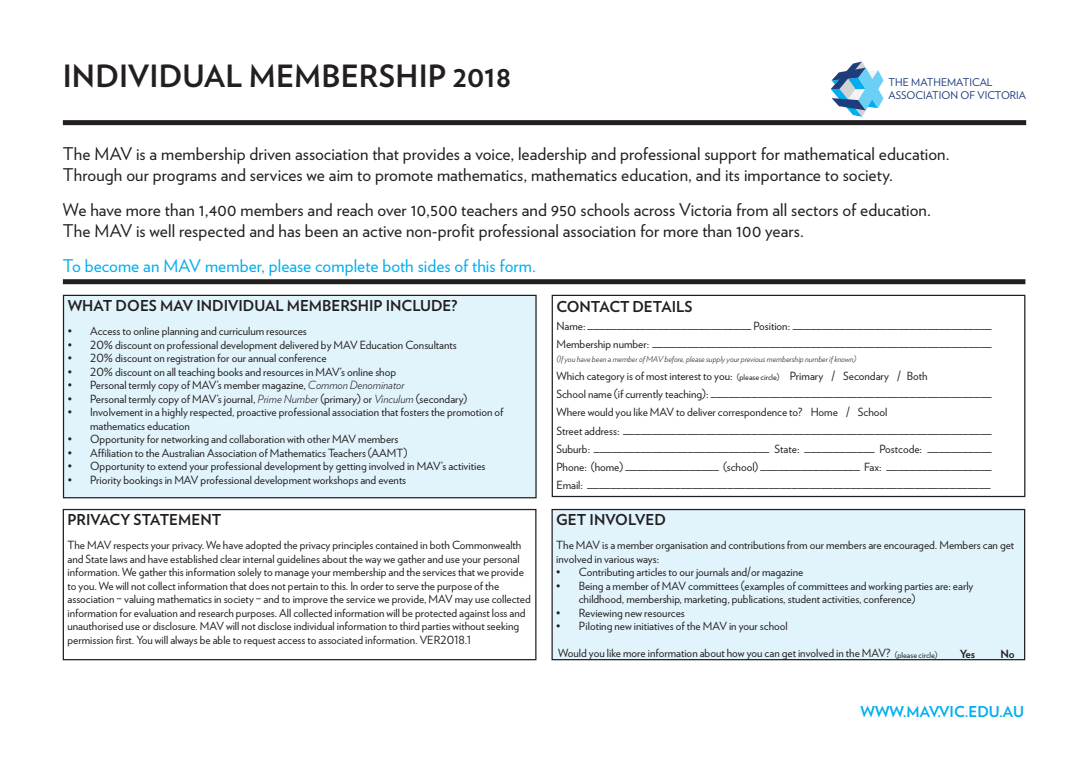
<style>
.page{position:relative;width:1088px;height:780px;background:#fff}
.page>*{position:absolute;margin:0;border:0;box-sizing:border-box;transform-origin:0 0}
.t1{font:700 30.62px "Verlag";letter-spacing:.01em;color:#231f20}
.intro_para{font:17.5px/21px "Verlag";letter-spacing:.005em;color:#231f20}
.intro_para-2{font:17.5px "Verlag";color:#00aeef}
.Form_-_underline_sin{font:700 15px "Verlag";color:#231f20}
.t2{font:700 15px "Verlag";color:#00aeef}
.small_print{font:11.25px/13.5px "Verlag";color:#231f20}
.Form_-_underline_sin-2{font:11.25px "Verlag";color:#231f20}
.Form_-_underline_dou{font:11.25px "Verlag";color:#231f20}
.Form_-_Underline_SSP{font:11.25px "Verlag";color:#231f20}
.small_print-2{font:700 11.25px "Verlag";color:#231f20}
.t3{font:10.62px/12.8px "Verlag";color:#1e3d7b}
.Form_-_underline_sin-3{font:italic 300 8.12px "Verlag";color:#231f20}
.s1{font-size:8.12px}
.s2{font-weight:300;font-style:italic}
</style>
<div class="page">
<div style="left:552px;top:295px;width:473px;height:202px;border:1px solid #231f20"></div>
<svg style="left:831px;top:61px;width:52px;height:56px"></svg>
<div style="left:63px;top:120px;width:963px;height:5px;background:#231f20"></div>
<div style="left:63px;top:279px;width:962px;height:5px;background:#231f20"></div>
<div style="left:63px;top:509px;width:473px;height:151px;border:1px solid #231f20"></div>
<div style="left:63px;top:295px;width:473px;height:202px;background:#e1f4fc"></div>
<div style="left:63px;top:295px;width:474px;height:203px;border:1px solid #231f20"></div>
<div style="left:552px;top:509px;width:472px;height:150px;background:#e1f4fc"></div>
<div style="left:551px;top:509px;width:474px;height:151px;border:1px solid #231f20"></div>
<p class="t1" style="left:63px;top:52px;width:450px">INDIVIDUAL MEMBERSHIP 2018</p>
<p class="t3" style="left:888px;top:75px;width:139px">THE MATHEMATICAL<br>ASSOCIATION OF VICTORIA</p>
<p class="intro_para" style="left:63px;top:142px;width:888px">The MAV is a membership driven association that provides a voice, leadership and professional support for mathematical education.<br>Through our programs and services we aim to promote mathematics, mathematics education, and its importance to society.</p>
<p class="intro_para" style="left:63px;top:198px;width:869px">We have more than 1,400 members and reach over 10,500 teachers and 950 schools across Victoria from all sectors of education.<br>The MAV is well respected and has been an active non-profit professional association for more than 100 years.</p>
<p class="intro_para-2" style="left:63px;top:253px;width:474px">To become an MAV member, please complete both sides of this form.</p>
<p class="Form_-_underline_sin" style="left:556px;top:295px;width:137px">CONTACT DETAILS</p>
<p class="Form_-_underline_sin-2" style="left:556px;top:318px;width:437px">Name: ____________________________ Position: __________________________________</p>
<p class="Form_-_underline_sin-2" style="left:556px;top:336px;width:437px">Membership number: __________________________________________________________</p>
<p class="Form_-_underline_sin-3" style="left:556px;top:353px;width:301px">(If you have been a member of MAV before, please supply your previous membership number if known)</p>
<p class="Form_-_underline_sin-2" style="left:556px;top:367px;width:373px">Which category is of most interest to you: <span class="s1">(please circle)</span> Primary / Secondary / Both</p>
<p class="Form_-_underline_sin-2" style="left:556px;top:386px;width:437px">School name (if currently teaching): ________________________________________________</p>
<p class="Form_-_underline_sin-2" style="left:556px;top:404px;width:332px">Where would you like MAV to deliver correspondence to? Home / School</p>
<p class="Form_-_underline_sin-2" style="left:556px;top:422px;width:437px">Street address: _______________________________________________________________</p>
<p class="Form_-_Underline_SSP" style="left:556px;top:440px;width:437px">Suburb: ______________________________ State: ____________ Postcode: ___________</p>
<p class="Form_-_underline_dou" style="left:556px;top:458px;width:437px">Phone: (home) ________________ (school) _________________ Fax: __________________</p>
<p class="Form_-_underline_dou" style="left:556px;top:476px;width:436px">Email: _____________________________________________________________________</p>
<p class="Form_-_underline_sin" style="left:68px;top:293px;width:391px">WHAT DOES MAV INDIVIDUAL MEMBERSHIP INCLUDE?</p>
<p class="small_print" style="left:68px;top:323px;width:241px">• Access to online planning and curriculum resources</p>
<p class="small_print" style="left:68px;top:337px;width:391px">• 20% discount on professional development delivered by MAV Education Consultants</p>
<p class="small_print" style="left:68px;top:350px;width:260px">• 20% discount on registration for our annual conference</p>
<p class="small_print" style="left:68px;top:364px;width:330px">• 20% discount on all teaching books and resources in MAV’s online shop</p>
<p class="small_print" style="left:68px;top:377px;width:338px">• Personal termly copy of MAV’s member magazine, <span class="s2">Common Denominator</span></p>
<p class="small_print" style="left:68px;top:391px;width:401px">• Personal termly copy of MAV’s journal, <span class="s2">Prime Number</span> (primary) or <span class="s2">Vinculum</span> (secondary)</p>
<p class="small_print" style="left:90px;top:404px;width:415px;text-indent:-22px">• Involvement in a highly respected, proactive professional association that fosters the promotion of mathematics education</p>
<p class="small_print" style="left:68px;top:431px;width:332px">• Opportunity for networking and collaboration with other MAV members</p>
<p class="small_print" style="left:68px;top:445px;width:342px">• Affiliation to the Australian Association of Mathematics Teachers (AAMT)</p>
<p class="small_print" style="left:68px;top:458px;width:419px">• Opportunity to extend your professional development by getting involved in MAV’s activities</p>
<p class="small_print" style="left:68px;top:472px;width:340px">• Priority bookings in MAV professional development workshops and events</p>
<p class="Form_-_underline_sin" style="left:68px;top:507px;width:155px">PRIVACY STATEMENT</p>
<p class="small_print" style="left:68px;top:537px;width:465px">The MAV respects your privacy. We have adopted the privacy principles contained in both Commonwealth and State laws and have established clear internal guidelines about the way we gather and use your personal information. We gather this information solely to manage your membership and the services that we provide to you. We will not collect information that does not pertain to this. In order to serve the purpose of the association – valuing mathematics in society – and to improve the service we provide, MAV may use collected information for evaluation and research purposes. All collected information will be protected against loss and unauthorised use or disclosure. MAV will not disclose individual information to third parties without seeking permission first. You will always be able to request access to associated information. VER2018.1</p>
<p class="Form_-_underline_sin" style="left:556px;top:507px;width:111px">GET INVOLVED</p>
<p class="small_print" style="left:556px;top:537px;width:459px">The MAV is a member organisation and contributions from our members are encouraged. Members can get involved in various ways:</p>
<p class="small_print" style="left:556px;top:564px;width:249px">• Contributing articles to our journals and/or magazine</p>
<p class="small_print" style="left:579px;top:578px;width:396px;text-indent:-22px">• Being a member of MAV committees (examples of committees and working parties are: early childhood, membership, marketing, publications, student activities, conference)</p>
<p class="small_print" style="left:556px;top:605px;width:130px">• Reviewing new resources</p>
<p class="small_print" style="left:556px;top:618px;width:233px">• Piloting new initiatives of the MAV in your school</p>
<p class="small_print" style="left:558px;top:646px;width:381px">Would you like more information about how you can get involved in the MAV? <span class="s1">(please circle)</span></p>
<p class="small_print-2" style="left:960px;top:644px;width:17px">Yes</p>
<p class="small_print-2" style="left:1000px;top:644px;width:16px">No</p>
<p class="t2" style="left:860px;top:699px;width:165px">WWW.MAV.VIC.EDU.AU</p>
</div>
